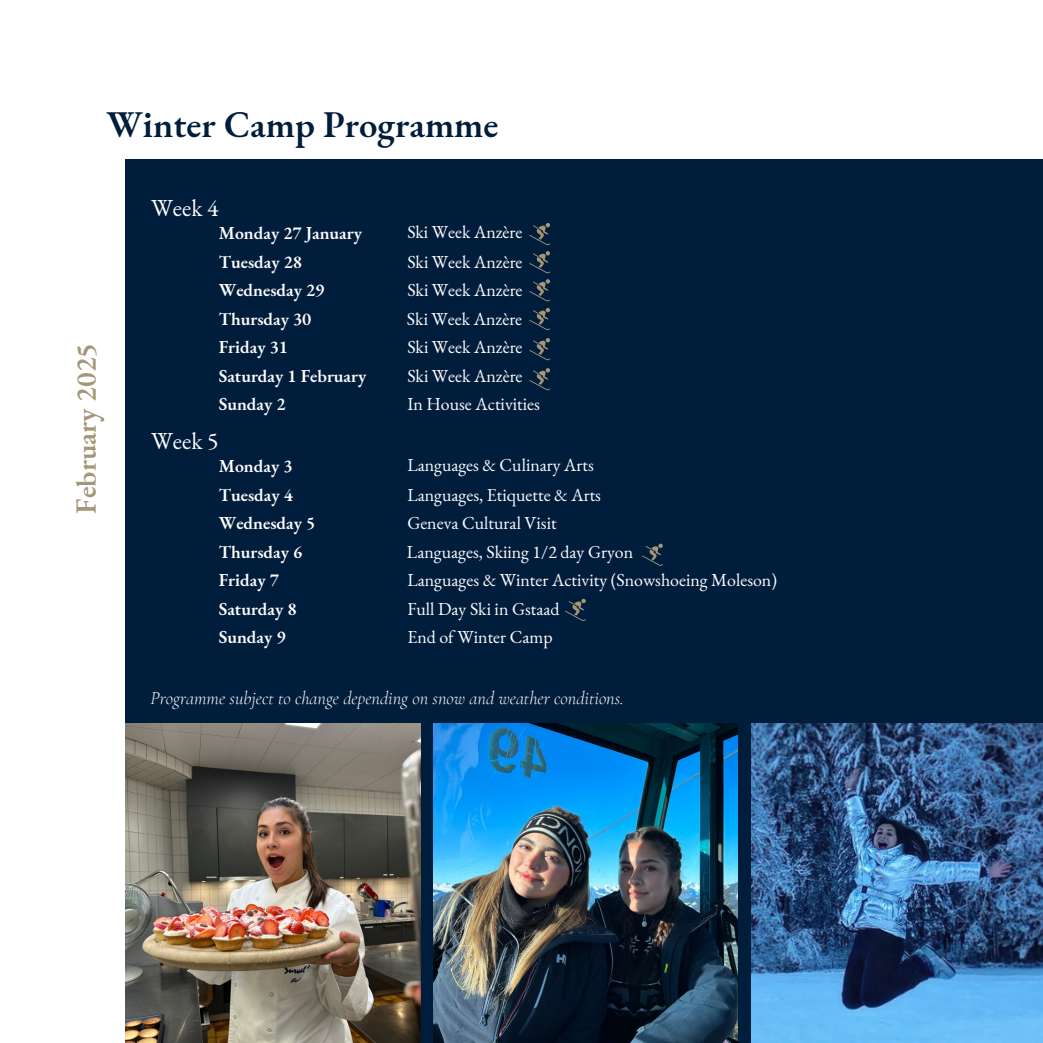
<style>
.page{position:relative;width:1043px;height:1043px;background:#fff}
.page>*{position:absolute;margin:0;border:0;box-sizing:border-box;transform-origin:0 0}
.t1{font:600 36.75px "EB Garamond";color:#001d3c}
.t2{font:600 28.53px "EB Garamond";color:#a49676}
.t3{font:23.8px "EB Garamond";color:#fff}
.t4{font:italic 300 18.38px "Cormorant Garamond";color:#fff}
.t5{font:17.85px "EB Garamond";color:#fff}
.t6{font:600 17.85px "EB Garamond";color:#fff}
</style>
<div class="page">
<div style="left:0;top:0;width:1042px;height:1042px;background:#001d3c"></div>
<img style="left:125px;top:723px;width:295px;height:319px">
<img style="left:433px;top:723px;width:304px;height:319px">
<img style="left:751px;top:723px;width:291px;height:319px">
<div style="left:0;top:0;width:1042px;height:153px;background:#fff"></div>
<div style="left:0;top:151px;width:1042px;height:7px;background:#fff"></div>
<div style="left:0;top:148px;width:125px;height:894px;background:#fff"></div>
<svg style="left:529px;top:223px;width:21px;height:22px"></svg>
<svg style="left:529px;top:251px;width:21px;height:22px"></svg>
<svg style="left:529px;top:279px;width:21px;height:22px"></svg>
<svg style="left:529px;top:308px;width:21px;height:22px"></svg>
<svg style="left:529px;top:338px;width:21px;height:22px"></svg>
<svg style="left:529px;top:368px;width:21px;height:22px"></svg>
<svg style="left:642px;top:543px;width:20px;height:22px"></svg>
<svg style="left:565px;top:598px;width:20px;height:22px"></svg>
<h4 class="t1" style="left:106px;top:100px;width:393px">Winter Camp Programme</h4>
<p class="t2" style="left:67px;top:513px;width:172px;rotate:-90deg">February 2025</p>
<p class="t3" style="left:151px;top:192px;width:69px">Week 4</p>
<p class="t6" style="left:219px;top:221px;width:145px">Monday 27 January</p>
<h4 class="t5" style="left:407px;top:220px;width:117px">Ski Week Anzère</h4>
<p class="t6" style="left:219px;top:250px;width:85px">Tuesday 28</p>
<p class="t5" style="left:407px;top:250px;width:117px">Ski Week Anzère</p>
<h4 class="t6" style="left:219px;top:278px;width:107px">Wednesday 29</h4>
<p class="t5" style="left:407px;top:278px;width:117px">Ski Week Anzère</p>
<h3 class="t6" style="left:219px;top:306px;width:94px">Thursday 30</h3>
<h4 class="t5" style="left:407px;top:306px;width:117px">Ski Week Anzère</h4>
<p class="t6" style="left:219px;top:335px;width:71px">Friday 31</p>
<h4 class="t5" style="left:407px;top:335px;width:117px">Ski Week Anzère</h4>
<p class="t6" style="left:219px;top:363px;width:149px">Saturday 1 February</p>
<p class="t6" style="left:219px;top:392px;width:68px">Sunday 2</p>
<h4 class="t5" style="left:407px;top:363px;width:117px">Ski Week Anzère</h4>
<h4 class="t5" style="left:407px;top:392px;width:134px">In House Activities</h4>
<h1 class="t3" style="left:151px;top:425px;width:69px">Week 5</h1>
<h2 class="t6" style="left:219px;top:454px;width:75px">Monday 3</h2>
<h3 class="t5" style="left:407px;top:453px;width:188px">Languages &amp; Culinary Arts</h3>
<h4 class="t6" style="left:219px;top:483px;width:76px">Tuesday 4</h4>
<p class="t5" style="left:407px;top:483px;width:195px">Languages, Etiquette &amp; Arts</p>
<p class="t6" style="left:219px;top:511px;width:98px">Wednesday 5</p>
<p class="t5" style="left:407px;top:511px;width:151px">Geneva Cultural Visit</p>
<h4 class="t6" style="left:219px;top:539px;width:85px">Thursday 6</h4>
<p class="t5" style="left:407px;top:539px;width:227px">Languages, Skiing 1/2 day Gryon</p>
<p class="t6" style="left:219px;top:568px;width:62px">Friday 7</p>
<p class="t5" style="left:407px;top:568px;width:371px">Languages &amp; Winter Activity (Snowshoeing Moleson)</p>
<h4 class="t6" style="left:219px;top:596px;width:79px">Saturday 8</h4>
<p class="t6" style="left:219px;top:625px;width:68px">Sunday 9</p>
<h4 class="t5" style="left:407px;top:596px;width:154px">Full Day Ski in Gstaad</h4>
<p class="t5" style="left:407px;top:625px;width:147px">End of Winter Camp</p>
<p class="t4" style="left:150px;top:687px;width:474px">Programme subject to change depending on snow and weather conditions.</p>
</div>
